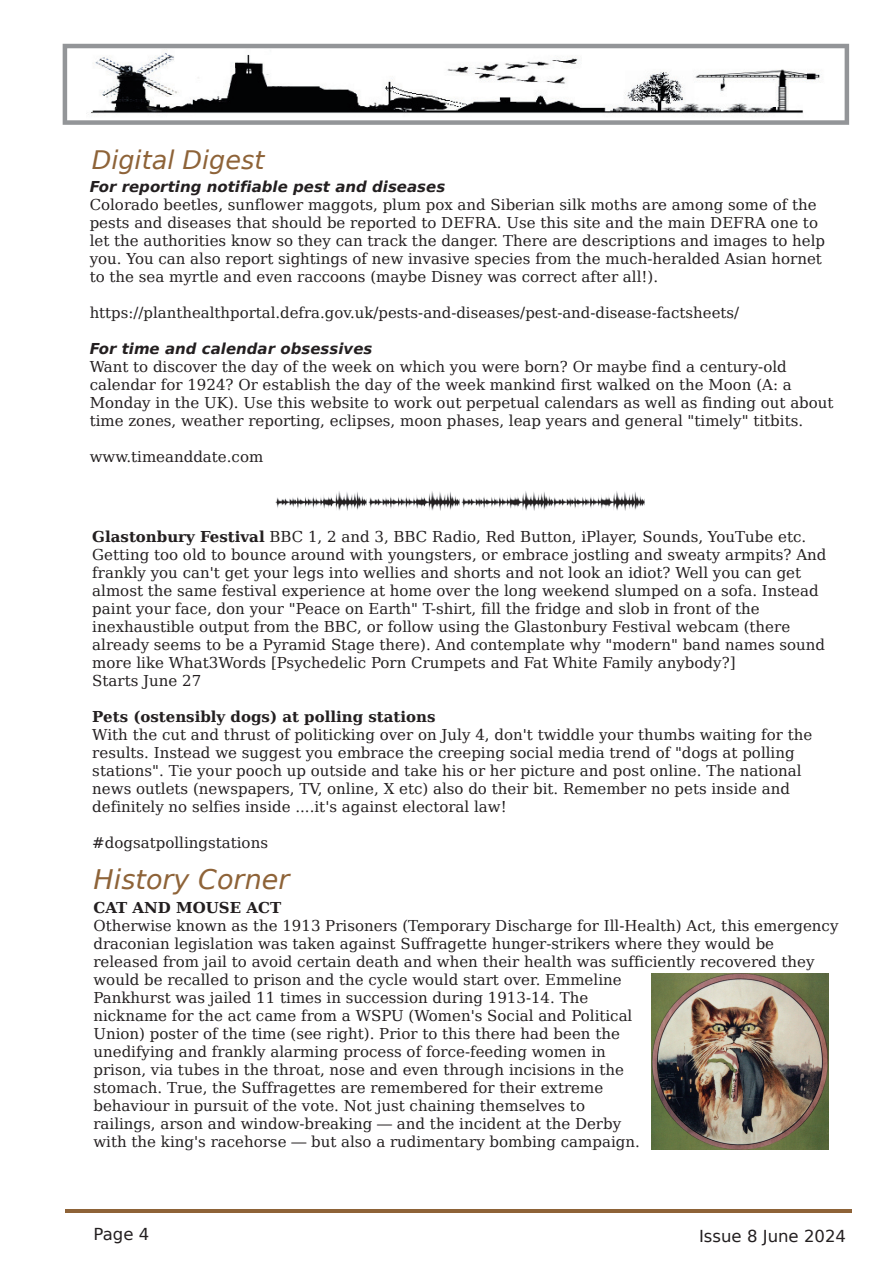
<style>
.page{position:relative;width:893px;height:1263px;background:#fff}
.page>*{position:absolute;margin:0;border:0;box-sizing:border-box;transform-origin:0 0}
.t1{font:italic 27px "Bitstream Vera Sans";color:#8e6338}
.t2{font:italic 25.5px "Bitstream Vera Sans";color:#8e6338}
.t3{font:16.5px "Bitstream Vera Sans";color:#231f20}
.t4{font:15px/18px "Bitstream Vera Serif";color:#231f20}
.t5{font:italic 700 15px "Bitstream Vera Sans";color:#231f20}
.t6{font:700 15px "Bitstream Vera Serif";color:#231f20}
.s1{font-weight:700}
</style>
<div class="page">
<svg style="left:63px;top:44px;width:786px;height:81px;fill:#939598"></svg>
<hr style="left:65px;top:1209px;width:786px;height:3px;background:#8e6338">
<img style="left:86px;top:49px;width:738px;height:70px">
<img style="left:275px;top:491px;width:91px;height:20px">
<img style="left:368px;top:491px;width:91px;height:20px">
<img style="left:461px;top:491px;width:183px;height:20px">
<img style="left:651px;top:973px;width:177px;height:177px">
<h2 class="t2" style="left:92px;top:146px;width:174px">Digital Digest</h2>
<p class="t5" style="left:90px;top:178px;width:357px">For reporting notifiable pest and diseases</p>
<p class="t4" style="left:90px;top:196px;width:737px">Colorado beetles, sunflower maggots, plum pox and Siberian silk moths are among some of the pests and diseases that should be reported to DEFRA. Use this site and the main DEFRA one to let the authorities know so they can track the danger. There are descriptions and images to help you. You can also report sightings of new invasive species from the much-heralded Asian hornet to the sea myrtle and even raccoons (maybe Disney was correct after all!).</p>
<p class="t4" style="left:90px;top:304px;width:651px">https://planthealthportal.defra.gov.uk/pests-and-diseases/pest-and-disease-factsheets/</p>
<p class="t5" style="left:90px;top:340px;width:284px">For time and calendar obsessives</p>
<p class="t4" style="left:90px;top:358px;width:745px">Want to discover the day of the week on which you were born? Or maybe find a century-old calendar for 1924? Or establish the day of the week mankind first walked on the Moon (A: a Monday in the UK). Use this website to work out perpetual calendars as well as finding out about time zones, weather reporting, eclipses, moon phases, leap years and general "timely" titbits.</p>
<p class="t4" style="left:90px;top:448px;width:175px">www.timeanddate.com</p>
<p class="t4" style="left:92px;top:528px;width:735px"><span class="s1">Glastonbury Festival</span> BBC 1, 2 and 3, BBC Radio, Red Button, iPlayer, Sounds, YouTube etc.<br>Getting too old to bounce around with youngsters, or embrace jostling and sweaty armpits? And frankly you can't get your legs into wellies and shorts and not look an idiot? Well you can get almost the same festival experience at home over the long weekend slumped on a sofa. Instead paint your face, don your "Peace on Earth" T-shirt, fill the fridge and slob in front of the inexhaustible output from the BBC, or follow using the Glastonbury Festival webcam (there already seems to be a Pyramid Stage there). And contemplate why "modern" band names sound more like What3Words [Psychedelic Porn Crumpets and Fat White Family anybody?]<br>Starts June 27</p>
<p class="t6" style="left:92px;top:708px;width:345px">Pets (ostensibly dogs) at polling stations</p>
<p class="t4" style="left:92px;top:726px;width:721px">With the cut and thrust of politicking over on July 4, don't twiddle your thumbs waiting for the results. Instead we suggest you embrace the creeping social media trend of "dogs at polling stations". Tie your pooch up outside and take his or her picture and post online. The national news outlets (newspapers, TV, online, X etc) also do their bit. Remember no pets inside and definitely no selfies inside ....it's against electoral law!</p>
<p class="t4" style="left:92px;top:834px;width:177px">#dogsatpollingstations</p>
<h1 class="t1" style="left:93px;top:864px;width:197px">History Corner</h1>
<p class="t6" style="left:93px;top:899px;width:189px">CAT AND MOUSE ACT</p>
<p class="t4" style="left:93px;top:917px;width:746px">Otherwise known as the 1913 Prisoners (Temporary Discharge for Ill-Health) Act, this emergency draconian legislation was taken against Suffragette hunger-strikers where they would be released from jail to avoid certain death and when their health was sufficiently recovered they would be recalled to prison and the cycle would start over. Emmeline<br>Pankhurst was jailed 11 times in succession during 1913-14. The<br>nickname for the act came from a WSPU (Women's Social and Political<br>Union) poster of the time (see right). Prior to this there had been the<br>unedifying and frankly alarming process of force-feeding women in<br>prison, via tubes in the throat, nose and even through incisions in the<br>stomach. True, the Suffragettes are remembered for their extreme<br>behaviour in pursuit of the vote. Not just chaining themselves to<br>railings, arson and window-breaking — and the incident at the Derby<br>with the king's racehorse — but also a rudimentary bombing campaign.</p>
<p class="t3" style="left:94px;top:1225px;width:57px">Page 4</p>
<p class="t3" style="left:699px;top:1227px;width:148px">Issue 8 June 2024</p>
</div>
